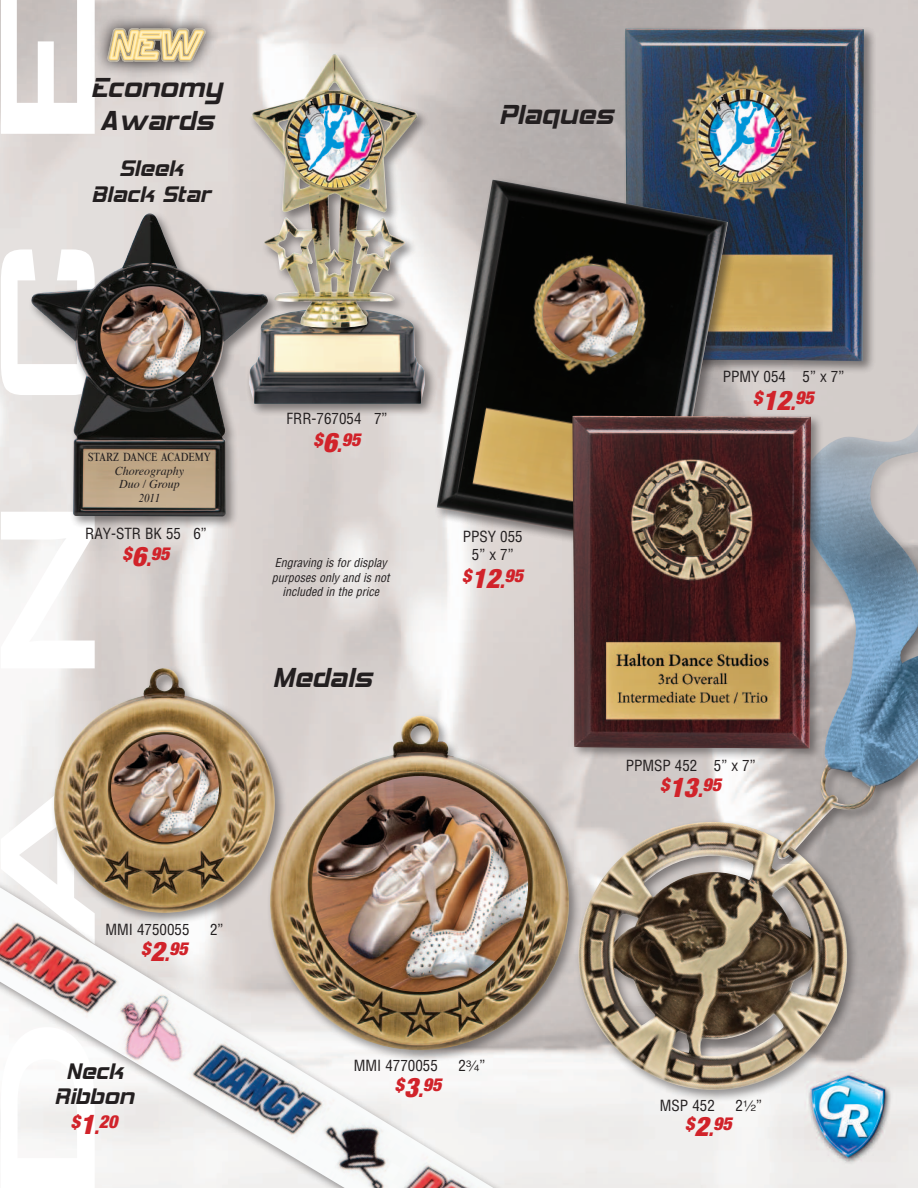
<style>
.page{position:relative;width:918px;height:1188px;background:#fff}
.page>*{position:absolute;margin:0;border:0;box-sizing:border-box;transform-origin:0 0}
.t1{font:33px/33px "Hemi Head 426";color:#231f20}
.t2{font:27px/25.5px "Hemi Head 426";color:#231f20;text-align:center}
.t3{font:italic 900 condensed 18px "Helvetica Neue";color:#d1232a}
.Price{font:condensed 15px "Helvetica";color:#231f20}
.Item_Italic{font:italic condensed 12px/14.4px "Helvetica";color:#231f20;text-align:center}
.t4{font:italic 12px "Times";color:#231f20}
.t5{font:condensed 12px "Times New Roman";letter-spacing:-.01em;color:#231f20}
.t6{font:italic condensed 12px "Times New Roman";color:#231f20}
.s1{font-size:27px}
.s2{font-family:"He Fractions Plain";font-stretch:normal}
</style>
<div class="page">
<img style="left:0;top:0;width:918px;height:1188px">
<img style="left:1px;top:0;width:94px;height:876px">
<div style="left:575px;top:818px;width:285px;height:284px;background:#231f20;opacity:.47"></div>
<img style="left:578px;top:822px;width:269px;height:268px">
<div style="left:774px;top:367px;width:144px;height:496px;background:#231f20;opacity:.47"></div>
<img style="left:778px;top:395px;width:140px;height:466px">
<div style="left:0;top:876px;width:527px;height:312px;background:#231f20;opacity:.47"></div>
<img style="left:0;top:887px;width:494px;height:301px">
<div style="left:267px;top:712px;width:314px;height:350px;background:#231f20;opacity:.47"></div>
<img style="left:270px;top:716px;width:299px;height:334px">
<img style="left:312px;top:776px;width:216px;height:216px;border-radius:108px">
<div style="left:51px;top:665px;width:236px;height:260px;background:#231f20;opacity:.47"></div>
<img style="left:54px;top:668px;width:221px;height:245px">
<img style="left:111px;top:734px;width:108px;height:108px;border-radius:54px">
<svg style="left:92px;top:13px;width:126px;height:64px"></svg>
<svg style="left:106px;top:26px;width:102px;height:41px"></svg>
<div style="left:622px;top:25px;width:254px;height:348px;background:#231f20;opacity:.3"></div>
<img style="left:625px;top:28px;width:239px;height:333px">
<div style="left:695px;top:86px;width:109px;height:109px;background:#231f20;opacity:.3"></div>
<img style="left:698px;top:89px;width:93px;height:93px;border-radius:47px">
<div style="left:433px;top:176px;width:307px;height:383px;background:#231f20;opacity:.3"></div>
<img style="left:437px;top:180px;width:291px;height:368px">
<div style="left:539px;top:262px;width:112px;height:112px;background:#231f20;opacity:.3"></div>
<img style="left:543px;top:266px;width:96px;height:95px">
<div style="left:569px;top:412px;width:254px;height:349px;background:#231f20;opacity:.47"></div>
<img style="left:572px;top:416px;width:239px;height:333px">
<div style="left:246px;top:50px;width:191px;height:366px;background:#231f20;opacity:.3"></div>
<div style="left:246px;top:305px;width:191px;height:111px;background:#231f20;opacity:.3"></div>
<img style="left:280px;top:339px;width:145px;height:65px">
<div style="left:248px;top:50px;width:181px;height:289px;background:#231f20;opacity:.3"></div>
<img style="left:252px;top:54px;width:165px;height:274px">
<img style="left:287px;top:93px;width:95px;height:95px;border-radius:47px">
<div style="left:28px;top:210px;width:252px;height:318px;background:#231f20;opacity:.5"></div>
<img style="left:32px;top:213px;width:117px;height:85px">
<img style="left:100px;top:286px;width:101px;height:101px;border-radius:50px">
<p class="t1" style="left:91px;top:73px;width:133px">Economy<br>Awards</p>
<p class="t2" style="left:92px;top:157px;width:121px">Sleek<br>Black Star</p>
<p class="t1" style="left:500px;top:100px;width:115px">Plaques</p>
<p class="t5" style="left:88px;top:450px;width:124px">STARZ DANCE ACADEMY</p>
<p class="t4" style="left:115px;top:460px;width:71px">Choreography</p>
<p class="t4" style="left:119px;top:473px;width:62px">Duo / Group</p>
<p class="t6" style="left:139px;top:491px;width:23px">2011</p>
<p class="Price" style="left:85px;top:524px;width:123px">RAY-STR BK 55 6”</p>
<p class="t3" style="left:123px;top:542px;width:48px">$<span class="s1">6</span>.95</p>
<p class="Price" style="left:287px;top:410px;width:102px">FRR-767054 7”</p>
<p class="t3" style="left:314px;top:429px;width:48px">$<span class="s1">6</span>.95</p>
<p class="Item_Italic" style="left:272px;top:556px;width:119px">Engraving is for display purposes only and is not included in the price</p>
<p class="t1" style="left:272px;top:663px;width:100px">Medals</p>
<p class="Price" style="left:463px;top:527px;width:61px">PPSY 055</p>
<p class="Price" style="left:472px;top:545px;width:43px">5” x 7”</p>
<p class="t3" style="left:462px;top:565px;width:62px">$<span class="s1">12</span>.95</p>
<p class="Price" style="left:105px;top:920px;width:86px">MMI 4750055</p>
<p class="Price" style="left:210px;top:920px;width:15px">2”</p>
<p class="t3" style="left:141px;top:937px;width:48px">$<span class="s1">2</span>.95</p>
<p class="t2" style="left:54px;top:1060px;width:81px">Neck<br>Ribbon</p>
<p class="t3" style="left:71px;top:1110px;width:48px">$<span class="s1">1</span>.20</p>
<p class="Price" style="left:354px;top:1056px;width:86px">MMI 4770055</p>
<p class="Price" style="left:459px;top:1056px;width:28px">2<span class="s2">w</span>”</p>
<p class="t3" style="left:395px;top:1073px;width:48px">$<span class="s1">3</span>.95</p>
<p class="Price" style="left:723px;top:367px;width:123px">PPMY 054 5” x 7”</p>
<p class="t3" style="left:753px;top:387px;width:62px">$<span class="s1">12</span>.95</p>
<p class="Price" style="left:626px;top:756px;width:131px">PPMSP 452 5” x 7”</p>
<p class="t3" style="left:660px;top:774px;width:62px">$<span class="s1">13</span>.95</p>
<p class="Price" style="left:660px;top:1096px;width:56px">MSP 452</p>
<p class="Price" style="left:735px;top:1096px;width:28px">2<span class="s2">2</span>”</p>
<p class="t3" style="left:685px;top:1112px;width:48px">$<span class="s1">2</span>.95</p>
</div>
